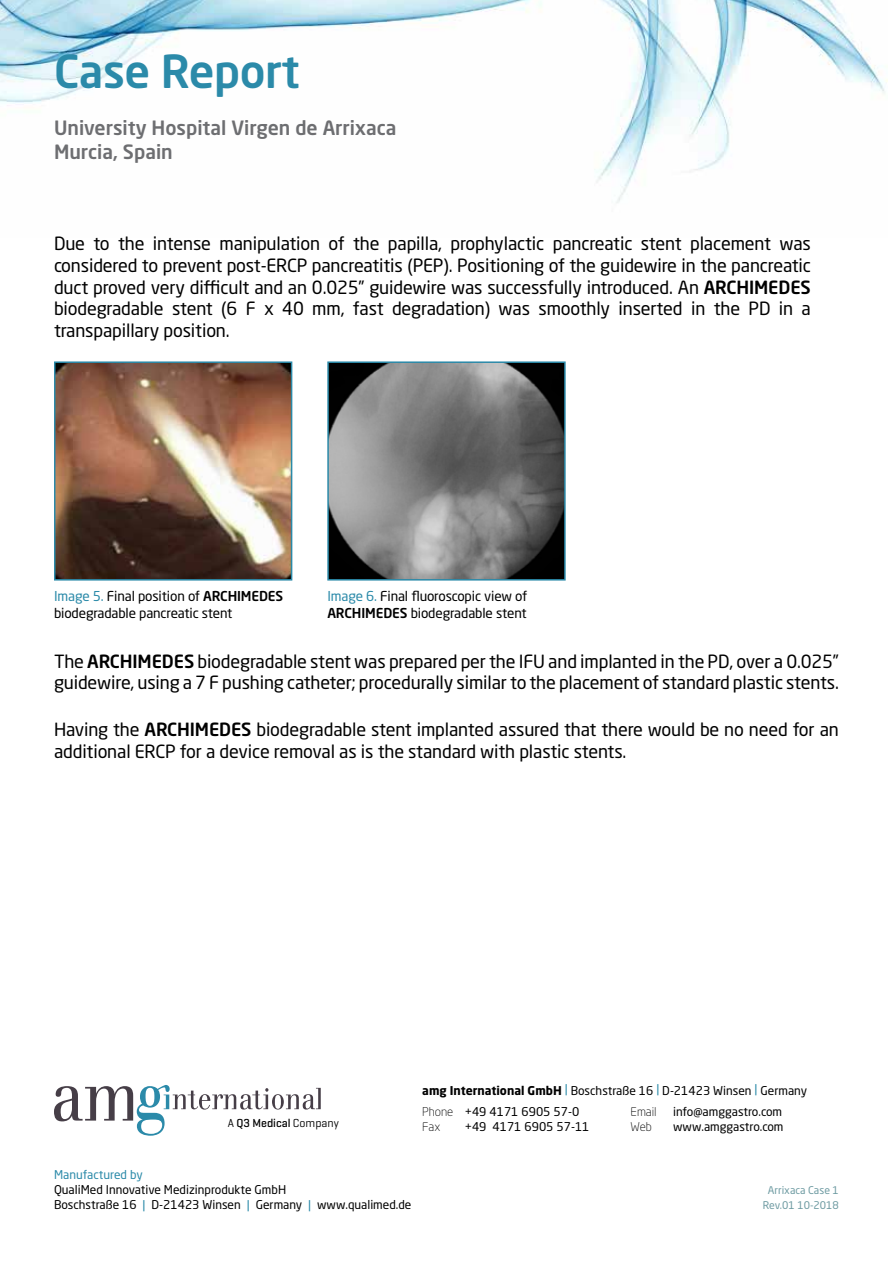
<style>
.page{position:relative;width:893px;height:1263px;background:#fff}
.page>*{position:absolute;margin:0;border:0;box-sizing:border-box;transform-origin:0 0}
.t1{font:500 45px "Neo Sans Std";letter-spacing:-.01em;color:#2b8aa9}
.t2{font:500 19.5px/23.4px "Neo Sans Std";color:#6d6e71}
.t3{font:18px/21.6px "Neo Sans Std";letter-spacing:-.01em;color:#000}
.t4{font:13.5px/16.2px "Neo Sans Std";letter-spacing:-.01em;color:#000}
.t5{font:12px/15px "Neo Sans Std";color:#000}
.t6{font:12px "Neo Sans Std";color:#2b8aa9}
.t7{font:300 12px "Neo Sans Std";color:#000}
.t8{font:500 11.85px "Geogrotesque";color:#000}
.t9{font:10.5px/15px "Neo Sans Std";color:#6e9ba2;text-align:center}
.s1{font-weight:500}
.s2{color:#2b8aa9}
.s3{font-weight:400}
.s4{font-weight:700}
.s5{font-weight:300}
</style>
<div class="page">
<img style="left:0;top:0;width:888px;height:203px">
<img style="left:57px;top:364px;width:232px;height:213px">
<div style="left:54px;top:361px;width:238px;height:219px;border:2px solid #2b8aa9"></div>
<img style="left:330px;top:364px;width:233px;height:213px">
<div style="left:327px;top:361px;width:239px;height:219px;border:2px solid #2b8aa9"></div>
<svg style="left:54px;top:1085px;width:267px;height:51px"></svg>
<h1 class="t1" style="left:54px;top:43px;width:247px">Case Report</h1>
<p class="t2" style="left:54px;top:116px;width:344px">University Hospital Virgen de Arrixaca<br>Murcia, Spain</p>
<p class="t3" style="left:54px;top:233px;width:758px;text-align:justify">Due to the intense manipulation of the papilla, prophylactic pancreatic stent placement was considered to prevent post-ERCP pancreatitis (PEP). Positioning of the guidewire in the pancreatic duct proved very difficult and an 0.025” guidewire was successfully introduced. An <span class="s1">ARCHIMEDES </span>biodegradable stent (6 F x 40 mm, fast degradation) was smoothly inserted in the PD in a transpapillary position.</p>
<p class="t4" style="left:54px;top:588px;width:231px"><span class="s2">Image 5.</span> Final position of <span class="s1">ARCHIMEDES </span>biodegradable pancreatic stent</p>
<p class="t4" style="left:327px;top:588px;width:202px"><span class="s2">Image 6.</span> Final fluoroscopic view of<br><span class="s1">ARCHIMEDES</span> biodegradable stent</p>
<p class="t3" style="left:54px;top:650px;width:786px">The <span class="s1">ARCHIMEDES</span> biodegradable stent was prepared per the IFU and implanted in the PD, over a 0.025” guidewire, using a 7 F pushing catheter; procedurally similar to the placement of standard plastic stents.</p>
<p class="t3" style="left:54px;top:719px;width:786px">Having the <span class="s1">ARCHIMEDES</span> biodegradable stent implanted assured that there would be no need for an additional ERCP for a device removal as is the standard with plastic stents.</p>
<p class="t8" style="left:228px;top:1116px;width:113px"><span class="s3">A</span> Q3 Medical <span class="s3">Company</span></p>
<p class="t5" style="left:631px;top:1079px;width:178px;line-height:21.3px;text-indent:-208px"><span class="s4">amg International GmbH</span> <span class="s2">|</span> Boschstraße 16 <span class="s2">|</span> D-21423 Winsen <span class="s2">|</span> Germany<br><span class="s5">Email</span></p>
<p class="t5" style="left:673px;top:1104px;width:110px">info@amggastro.com</p>
<p class="t5" style="left:422px;top:1104px;width:159px"><span class="s5">Phone</span> +49 4171 6905 57-0<br><span class="s5">Fax</span></p>
<p class="t5" style="left:465px;top:1119px;width:126px">+49 4171 6905 57-11</p>
<p class="t7" style="left:631px;top:1119px;width:23px">Web</p>
<p class="t5" style="left:673px;top:1119px;width:112px">www.amggastro.com</p>
<p class="t6" style="left:54px;top:1167px;width:90px">Manufactured by</p>
<p class="t5" style="left:54px;top:1182px;width:359px">QualiMed Innovative Medizinprodukte GmbH<br>Boschstraße 16 <span class="s2">|</span> D-21423 Winsen <span class="s2">|</span> Germany <span class="s2">|</span> www.qualimed.de</p>
<p class="t9" style="left:763px;top:1182px;width:78px">Arrixaca Case 1<br>Rev.01 10-2018</p>
</div>
